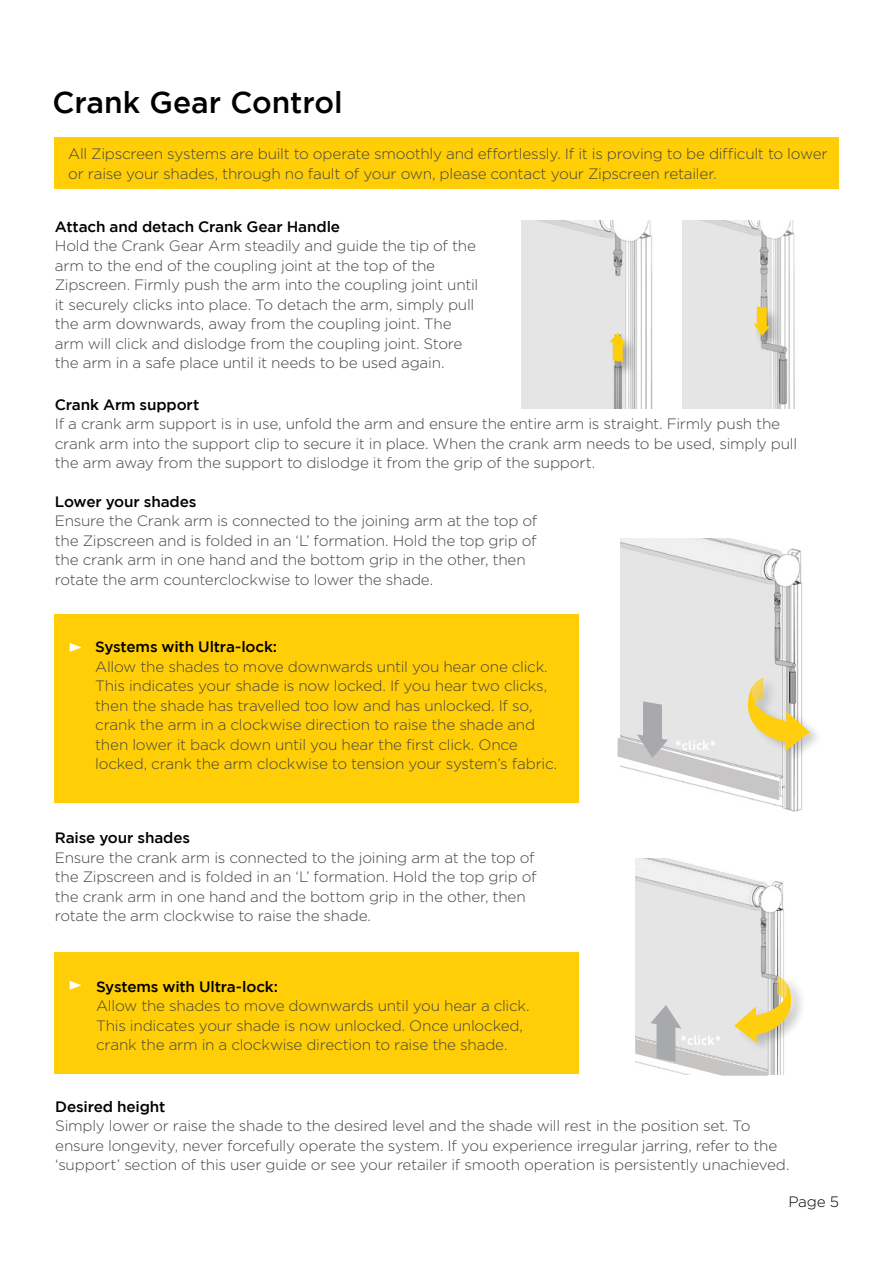
<style>
.page{position:relative;width:893px;height:1263px;background:#fff}
.page>*{position:absolute;margin:0;border:0;box-sizing:border-box;transform-origin:0 0}
.t1{font:500 30px "Gotham";letter-spacing:-.005em;color:#000}
.t2{font:300 15px/19.5px "Gotham";letter-spacing:-.015em;color:#444443}
.t3{font:500 15px "Gotham";letter-spacing:-.01em;color:#000}
.t4{font:300 15px "Gotham";color:#000}
.t5{font:700 13.2px "DINOT";color:#fff}
</style>
<div class="page">
<div style="left:55px;top:614px;width:524px;height:189px;background:#ffce06"></div>
<div style="left:55px;top:952px;width:524px;height:122px;background:#ffce06"></div>
<img style="left:620px;top:538px;width:183px;height:274px">
<img style="left:635px;top:859px;width:149px;height:117px">
<img style="left:682px;top:221px;width:113px;height:188px">
<img style="left:521px;top:221px;width:132px;height:188px">
<div style="left:55px;top:138px;width:784px;height:51px;background:#ffce06"></div>
<div style="left:747px;top:675px;width:77px;height:87px;background:#000;opacity:.2"></div>
<div style="left:735px;top:973px;width:72px;height:81px;background:#000;opacity:.2"></div>
<svg style="left:617px;top:678px;width:193px;height:122px"></svg>
<svg style="left:635px;top:976px;width:156px;height:100px;background:#dfdccd"></svg>
<div style="left:752px;top:306px;width:31px;height:45px;background:#000;opacity:.3"></div>
<svg style="left:754px;top:306px;width:16px;height:30px"></svg>
<div style="left:608px;top:333px;width:31px;height:44px;background:#000;opacity:.3"></div>
<svg style="left:610px;top:333px;width:16px;height:29px"></svg>
<svg style="left:70px;top:643px;width:12px;height:9px"></svg>
<svg style="left:70px;top:981px;width:12px;height:9px"></svg>
<h1 class="t1" style="left:53px;top:86px;width:292px">Crank Gear Control</h1>
<p class="t2" style="left:68px;top:144px;width:761px">All Zipscreen systems are built to operate smoothly and effortlessly. If it is proving to be difficult to lower or raise your shades, through no fault of your own, please contact your Zipscreen retailer.</p>
<p class="t3" style="left:55px;top:218px;width:287px">Attach and detach Crank Gear Handle</p>
<p class="t2" style="left:55px;top:236px;width:425px">Hold the Crank Gear Arm steadily and guide the tip of the arm to the end of the coupling joint at the top of the Zipscreen. Firmly push the arm into the coupling joint until it securely clicks into place. To detach the arm, simply pull the arm downwards, away from the coupling joint. The arm will click and dislodge from the coupling joint. Store the arm in a safe place until it needs to be used again.</p>
<p class="t3" style="left:55px;top:396px;width:146px">Crank Arm support</p>
<p class="t2" style="left:55px;top:414px;width:744px">If a crank arm support is in use, unfold the arm and ensure the entire arm is straight. Firmly push the crank arm into the support clip to secure it in place. When the crank arm needs to be used, simply pull the arm away from the support to dislodge it from the grip of the support.</p>
<p class="t3" style="left:55px;top:493px;width:143px">Lower your shades</p>
<p class="t2" style="left:55px;top:511px;width:484px">Ensure the Crank arm is connected to the joining arm at the top of the Zipscreen and is folded in an ‘L’ formation. Hold the top grip of the crank arm in one hand and the bottom grip in the other, then rotate the arm counterclockwise to lower the shade.</p>
<p class="t3" style="left:95px;top:638px;width:183px">Systems with Ultra-lock:</p>
<p class="t2" style="left:95px;top:657px;width:464px">Allow the shades to move downwards until you hear one click.<br>This indicates your shade is now locked. If you hear two clicks, then the shade has travelled too low and has unlocked. If so, crank the arm in a clockwise direction to raise the shade and then lower it back down until you hear the first click. Once locked, crank the arm clockwise to tension your system’s fabric.</p>
<p class="t3" style="left:55px;top:829px;width:137px">Raise your shades</p>
<p class="t2" style="left:55px;top:847px;width:483px">Ensure the crank arm is connected to the joining arm at the top of the Zipscreen and is folded in an ‘L’ formation. Hold the top grip of the crank arm in one hand and the bottom grip in the other, then rotate the arm clockwise to raise the shade.</p>
<p class="t3" style="left:96px;top:978px;width:183px">Systems with Ultra-lock:</p>
<p class="t2" style="left:96px;top:996px;width:435px">Allow the shades to move downwards until you hear a click.<br>This indicates your shade is now unlocked. Once unlocked, crank the arm in a clockwise direction to raise the shade.</p>
<p class="t5" style="left:675px;top:736px;width:42px">*click*</p>
<p class="t5" style="left:680px;top:1031px;width:42px">*click*</p>
<p class="t3" style="left:55px;top:1098px;width:112px">Desired height</p>
<p class="t2" style="left:55px;top:1116px;width:736px">Simply lower or raise the shade to the desired level and the shade will rest in the position set. To ensure longevity, never forcefully operate the system. If you experience irregular jarring, refer to the ‘support’ section of this user guide or see your retailer if smooth operation is persistently unachieved.</p>
<p class="t4" style="left:788px;top:1194px;width:52px">Page 5</p>
</div>
